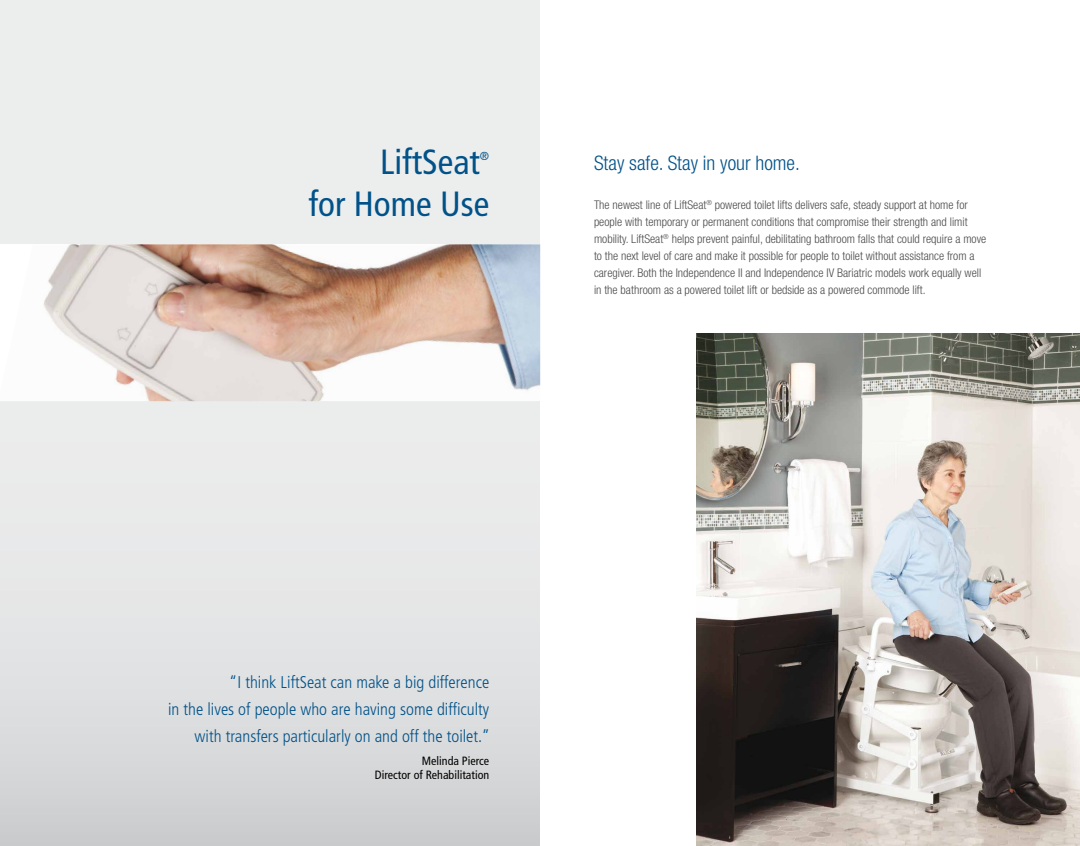
<style>
.page{position:relative;width:1080px;height:846px;background:#fff}
.page>*{position:absolute;margin:0;border:0;box-sizing:border-box;transform-origin:0 0}
.t1{font:condensed 35px "Frutiger";color:#005289}
.t2{font:300 condensed 20px "Helvetica Neue";color:#005289}
.t3{font:300 condensed 17px/27px "Frutiger";color:#005289;text-align:right}
.t4{font:300 condensed 12px/17px "Helvetica Neue";color:#4b4b4d}
.t5{font:condensed 12px/14px "Frutiger";color:#000;text-align:right}
.t6{font:condensed 11.7px "Frutiger";color:#005289}
</style>
<div class="page">
<img style="left:697px;top:333px;width:383px;height:513px">
<svg style="left:0;top:0;width:540px;height:846px;background:#e4e5e6"></svg>
<img style="left:0;top:244px;width:540px;height:157px">
<h1 class="t1" style="left:380px;top:141px;width:101px">LiftSeat</h1>
<p class="t6" style="left:480px;top:149px;width:11px">®</p>
<h1 class="t1" style="left:309px;top:183px;width:182px">for Home Use</h1>
<h2 class="t2" style="left:594px;top:152px;width:207px">Stay safe. Stay in your home.</h2>
<p class="t4" style="left:594px;top:197px;width:394px">The newest line of LiftSeat<sup>®</sup> powered toilet lifts delivers safe, steady support at home for people with temporary or permanent conditions that compromise their strength and limit mobility. LiftSeat<sup>®</sup> helps prevent painful, debilitating bathroom falls that could require a move to the next level of care and make it possible for people to toilet without assistance from a caregiver. Both the Independence II and Independence IV Bariatric models work equally well in the bathroom as a powered toilet lift or bedside as a powered commode lift.</p>
<h3 class="t3" style="left:168px;top:669px;width:323px">“I think LiftSeat can make a big difference<br>in the lives of people who are having some difficulty with transfers particularly on and off the toilet.”</h3>
<p class="t5" style="left:375px;top:754px;width:116px">Melinda Pierce<br>Director of Rehabilitation</p>
</div>
